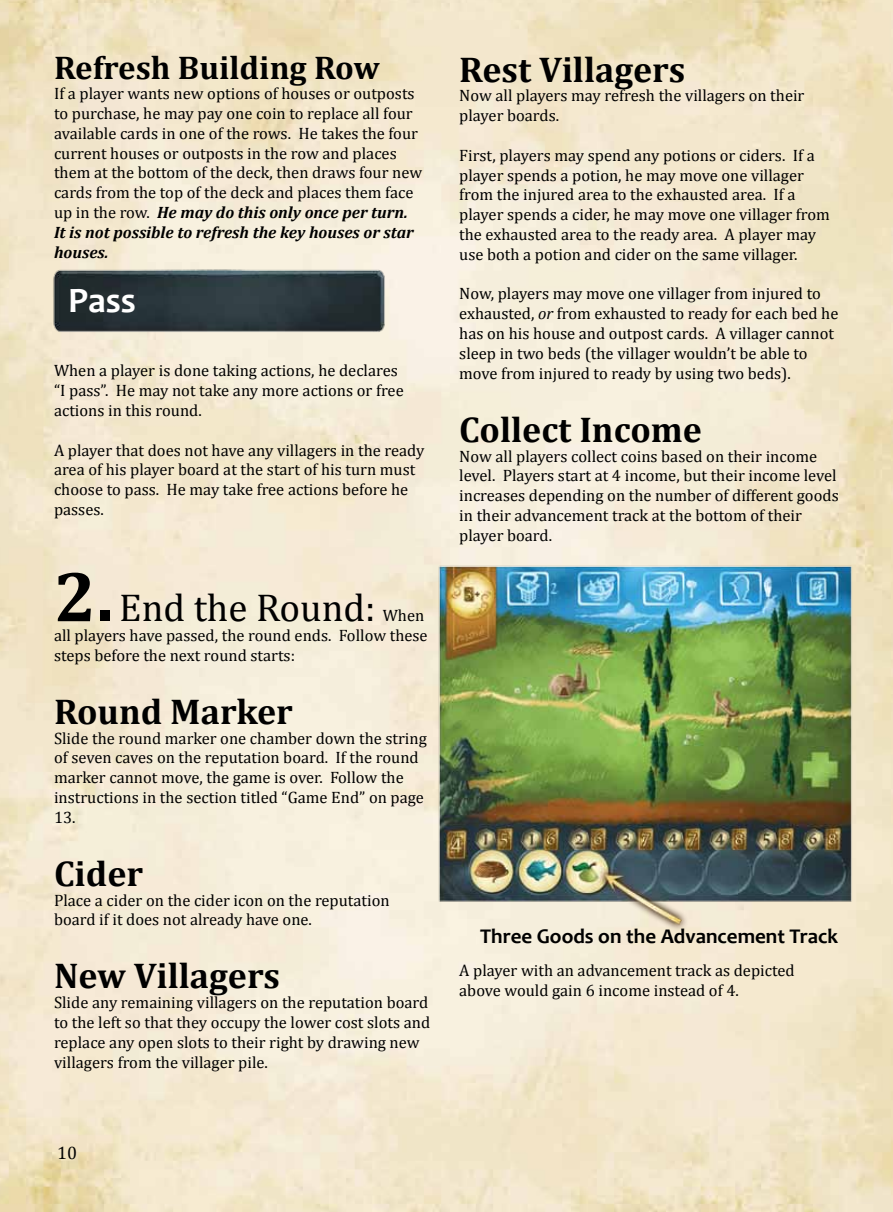
<style>
.page{position:relative;width:893px;height:1212px;background:#fff}
.page>*{position:absolute;margin:0;border:0;box-sizing:border-box;transform-origin:0 0}
.t1{font:39px "Cambria";color:#000}
.t2{font:700 36px "Cambria";color:#000}
.t3{font:700 36px "Candara";color:#fff}
.t4{font:700 33px "Cambria";color:#000}
.t5{font:700 21px "Candara";color:#000}
.t6{font:18px "Cambria";color:#000}
.t7{font:16.5px/19.8px "Cambria";color:#000}
.s1{font-weight:700;font-style:italic}
.s2{font-weight:700;font-size:72px}
.s3{font-style:italic}
</style>
<div class="page">
<img style="left:35px;top:253px;width:381px;height:93px">
<img style="left:428px;top:556px;width:431px;height:378px">
<h3 class="t4" style="left:54px;top:45px;width:327px">Refresh Building Row</h3>
<p class="t7" style="left:54px;top:84px;width:370px">If a player wants new options of houses or outposts to purchase, he may pay one coin to replace all four available cards in one of the rows. He takes the four current houses or outposts in the row and places them at the bottom of the deck, then draws four new cards from the top of the deck and places them face up in the row. <span class="s1">He may do this only once per turn.<br>It is not possible to refresh the key houses or star houses.</span></p>
<h2 class="t3" style="left:68px;top:278px;width:69px">Pass</h2>
<p class="t7" style="left:54px;top:361px;width:351px">When a player is done taking actions, he declares “I pass”. He may not take any more actions or free actions in this round.</p>
<p class="t7" style="left:54px;top:440px;width:372px">A player that does not have any villagers in the ready area of his player board at the start of his turn must choose to pass. He may take free actions before he passes.</p>
<h1 class="t1" style="left:54px;top:585px;width:323px"><span class="s2">2.</span> End the Round:</h1>
<p class="t7" style="left:54px;top:606px;width:375px;text-indent:329px">When all players have passed, the round ends. Follow these steps before the next round starts:</p>
<h2 class="t2" style="left:54px;top:686px;width:240px">Round Marker</h2>
<p class="t7" style="left:54px;top:728px;width:374px">Slide the round marker one chamber down the string of seven caves on the reputation board. If the round marker cannot move, the game is over. Follow the instructions in the section titled “Game End” on page 13.</p>
<h2 class="t2" style="left:54px;top:848px;width:91px">Cider</h2>
<p class="t7" style="left:54px;top:890px;width:337px">Place a cider on the cider icon on the reputation board if it does not already have one.</p>
<h2 class="t2" style="left:54px;top:951px;width:228px">New Villagers</h2>
<p class="t7" style="left:54px;top:993px;width:378px">Slide any remaining villagers on the reputation board to the left so that they occupy the lower cost slots and replace any open slots to their right by drawing new villagers from the villager pile.</p>
<h2 class="t2" style="left:459px;top:44px;width:228px">Rest Villagers</h2>
<p class="t7" style="left:459px;top:86px;width:347px">Now all players may refresh the villagers on their player boards.</p>
<p class="t7" style="left:459px;top:145px;width:372px">First, players may spend any potions or ciders. If a player spends a potion, he may move one villager from the injured area to the exhausted area. If a player spends a cider, he may move one villager from the exhausted area to the ready area. A player may use both a potion and cider on the same villager.</p>
<p class="t7" style="left:459px;top:284px;width:381px">Now, players may move one villager from injured to exhausted, <span class="s3">or</span> from exhausted to ready for each bed he has on his house and outpost cards. A villager cannot sleep in two beds (the villager wouldn’t be able to move from injured to ready by using two beds).</p>
<h2 class="t2" style="left:459px;top:404px;width:244px">Collect Income</h2>
<p class="t7" style="left:459px;top:446px;width:381px">Now all players collect coins based on their income level. Players start at 4 income, but their income level increases depending on the number of different goods in their advancement track at the bottom of their player board.</p>
<p class="t5" style="left:480px;top:923px;width:360px">Three Goods on the Advancement Track</p>
<p class="t7" style="left:459px;top:961px;width:337px">A player with an advancement track as depicted above would gain 6 income instead of 4.</p>
<p class="t6" style="left:57px;top:1142px;width:21px">10</p>
</div>
